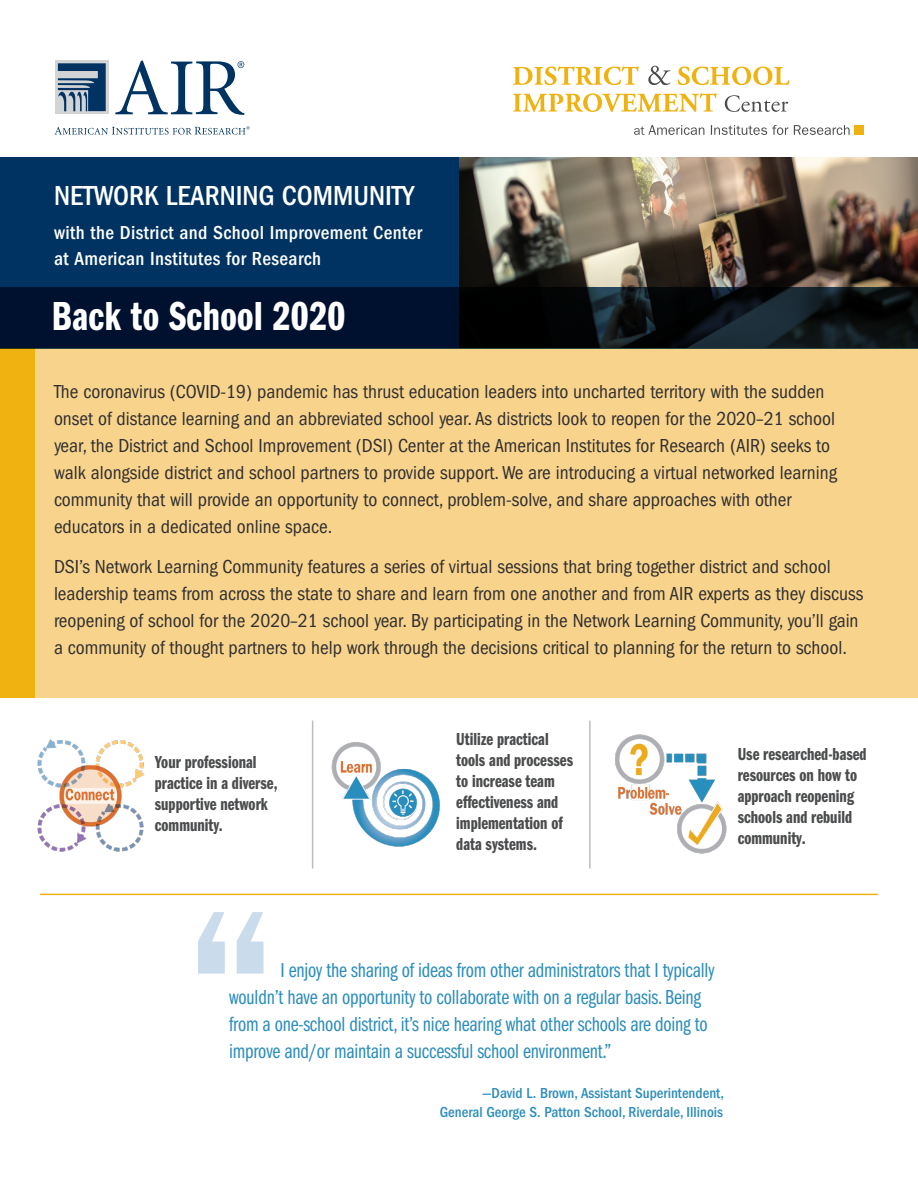
<style>
.page{position:relative;width:918px;height:1188px;background:#fff}
.page>*{position:absolute;margin:0;border:0;box-sizing:border-box;transform-origin:0 0}
.t1{font:42px "ITC Franklin Gothic Std Dm Cp";letter-spacing:.01em;color:#fff}
.t2{font:500 condensed 28.5px "ITC Franklin Gothic Std";color:#fff}
.Paragraph{font:21px/27px "ITC Franklin Gothic Std Bk Cp";letter-spacing:-.01em;color:#2b8dbc}
.Paragraph-2{font:condensed 19.5px/27px "ITC Franklin Gothic Std";color:#312f30}
.t3{font:500 condensed 19.5px/25.5px "ITC Franklin Gothic Std";letter-spacing:.02em;color:#fff}
.Paragraph-3{font:18px/21px "ITC Franklin Gothic Std Dm Cp";color:#4b4c4d}
.Paragraph-4{font:500 condensed 15px/19.5px "ITC Franklin Gothic Std";color:#2b8dbc;text-align:right}
</style>
<div class="page">
<div style="left:0;top:348px;width:918px;height:350px;background:#f7d38c"></div>
<div style="left:0;top:348px;width:35px;height:350px;background:#efb211"></div>
<svg style="left:634px;top:125px;width:216px;height:10px"></svg>
<svg style="left:725px;top:95px;width:63px;height:17px"></svg>
<svg style="left:513px;top:93px;width:204px;height:19px"></svg>
<svg style="left:678px;top:67px;width:112px;height:18px"></svg>
<svg style="left:648px;top:66px;width:22px;height:19px"></svg>
<svg style="left:513px;top:66px;width:126px;height:19px"></svg>
<div style="left:855px;top:126px;width:9px;height:9px;background:#efb211"></div>
<img style="left:37px;top:739px;width:108px;height:113px">
<img style="left:331px;top:742px;width:109px;height:105px">
<img style="left:615px;top:734px;width:112px;height:120px">
<hr style="left:40px;top:894px;width:838px;height:1px;background:#efb211">
<hr style="left:312px;top:721px;width:1px;height:147px;background:#bcbdc0">
<hr style="left:589px;top:721px;width:2px;height:147px;background:#bcbdc0">
<div style="left:0;top:158px;width:918px;height:190px;background:#003361"></div>
<img style="left:459px;top:158px;width:459px;height:129px">
<svg style="left:0;top:287px;width:918px;height:61px;background:#051021"></svg>
<svg style="left:115px;top:60px;width:129px;height:55px"></svg>
<div style="left:55px;top:60px;width:54px;height:54px;background:#d3d4d6"></div>
<svg style="left:58px;top:63px;width:48px;height:48px"></svg>
<svg style="left:54px;top:126px;width:196px;height:9px"></svg>
<svg style="left:236px;top:912px;width:28px;height:62px"></svg>
<svg style="left:198px;top:912px;width:27px;height:62px"></svg>
<h1 class="t2" style="left:54px;top:179px;width:362px">NETWORK LEARNING COMMUNITY</h1>
<h1 class="t3" style="left:54px;top:220px;width:370px">with the District and School Improvement Center at American Institutes for Research</h1>
<h1 class="t1" style="left:52px;top:293px;width:295px">Back to School 2020</h1>
<p class="Paragraph-2" style="left:54px;top:378px;width:785px">The coronavirus (COVID-19) pandemic has thrust education leaders into uncharted territory with the sudden onset of distance learning and an abbreviated school year. As districts look to reopen for the 2020–21 school year, the District and School Improvement (DSI) Center at the American Institutes for Research (AIR) seeks to walk alongside district and school partners to provide support. We are introducing a virtual networked learning community that will provide an opportunity to connect, problem-solve, and share approaches with other educators in a dedicated online space.</p>
<p class="Paragraph-2" style="left:54px;top:553px;width:811px">DSI’s Network Learning Community features a series of virtual sessions that bring together district and school leadership teams from across the state to share and learn from one another and from AIR experts as they discuss reopening of school for the 2020–21 school year. By participating in the Network Learning Community, you’ll gain a community of thought partners to help work through the decisions critical to planning for the return to school.</p>
<p class="Paragraph-3" style="left:155px;top:752px;width:124px">Your professional practice in a diverse, supportive network community.</p>
<p class="Paragraph-3" style="left:456px;top:729px;width:118px">Utilize practical tools and processes to increase team effectiveness and implementation of data systems.</p>
<p class="Paragraph-3" style="left:738px;top:744px;width:131px">Use researched-based resources on how to approach reopening schools and rebuild community.</p>
<p class="Paragraph" style="left:229px;top:957px;width:487px;text-indent:51px">I enjoy the sharing of ideas from other administrators that I typically wouldn’t have an opportunity to collaborate with on a regular basis. Being from a one-school district, it’s nice hearing what other schools are doing to improve and/or maintain a successful school environment.”</p>
<p class="Paragraph-4" style="left:440px;top:1083px;width:286px">—David L. Brown, Assistant Superintendent,<br>General George S. Patton School, Riverdale, Illinois</p>
</div>
